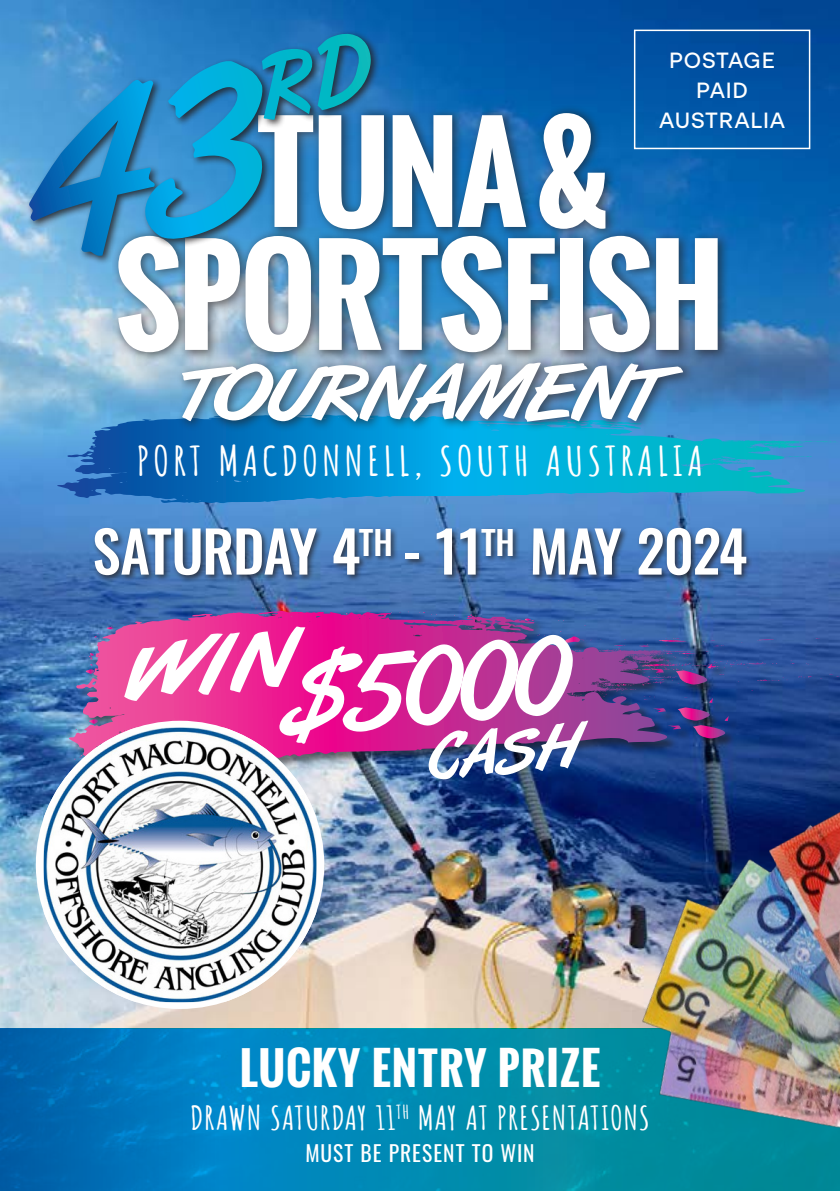
<style>
.page{position:relative;width:840px;height:1191px;background:#fff}
.page>*{position:absolute;margin:0;border:0;box-sizing:border-box;transform-origin:0 0}
.t1{font:700 127px/123px "Oswald";letter-spacing:-.015em;color:#fff;text-align:center}
.t2{font:108.8px "Art Brush";color:#fff;scale:1.04 1}
.t3{font:76.6px "Art Brush";letter-spacing:-.01em;color:#fff;scale:1.2 1}
.t4{font:61.6px "Art Brush";color:#fff;scale:1.16 1}
.t5{font:500 57px "Oswald";letter-spacing:-.02em;color:#fff}
.t6{font:700 44px "Oswald";letter-spacing:.025em;color:#fff}
.t7{font:700 40.2px "Amatic SC";letter-spacing:.08em;color:#fff;scale:1.14 1}
.t8{font:700 32.4px "Amatic SC";letter-spacing:.01em;color:#fff;scale:1.11 1}
.t9{font:500 22px "BR Sonoma";letter-spacing:.03em;color:#fff}
.t10{font:22px "Oswald";letter-spacing:.045em;color:#fff}
</style>
<div class="page">
<img style="left:0;top:0;width:839px;height:1028px">
<svg style="left:0;top:1028px;width:839px;height:163px;background:#0081b5"></svg>
<div style="left:633px;top:30px;width:176px;height:119px;border:2px solid #fff"></div>
<img style="left:594px;top:794px;width:245px;height:387px">
<svg style="left:67px;top:415px;width:253px;height:41px;background:#1873bb"></svg>
<div style="left:92px;top:526px;width:661px;height:56px;background:#231f20;opacity:.75"></div>
<div style="left:112px;top:105px;width:618px;height:258px;background:#231f20;opacity:.6"></div>
<div style="left:69px;top:607px;width:770px;height:187px;background:#231f20;opacity:.6"></div>
<svg style="left:88px;top:719px;width:13px;height:5px"></svg>
<svg style="left:467px;top:614px;width:4px;height:3px"></svg>
<svg style="left:524px;top:618px;width:10px;height:3px"></svg>
<svg style="left:419px;top:612px;width:17px;height:8px"></svg>
<svg style="left:537px;top:634px;width:9px;height:5px"></svg>
<svg style="left:464px;top:627px;width:7px;height:2px"></svg>
<svg style="left:828px;top:674px;width:12px;height:3px"></svg>
<svg style="left:558px;top:620px;width:263px;height:119px;background:#474a93"></svg>
<div style="left:36px;top:720px;width:288px;height:289px;background:#fff;border-radius:50%"></div>
<img style="left:44px;top:727px;width:272px;height:275px">
<div style="left:176px;top:356px;width:518px;height:77px;background:#231f20;opacity:.6"></div>
<div style="left:26px;top:30px;width:354px;height:235px;background:#231f20;opacity:.85"></div>
<svg style="left:76px;top:607px;width:234px;height:95px;background:#ca3d99"></svg>
<svg style="left:7px;top:55px;width:282px;height:213px;background:#41779f"></svg>
<svg style="left:251px;top:29px;width:128px;height:94px;background:#255987"></svg>
<p class="t9" style="left:668px;top:46px;width:107px">POSTAGE</p>
<p class="t9" style="left:695px;top:76px;width:53px">PAID</p>
<p class="t9" style="left:658px;top:106px;width:127px">AUSTRALIA</p>
<p class="t1" style="left:115px;top:112px;width:610px">TUNA&amp;<br>SPORTSFISH</p>
<p class="t3" style="left:181px;top:352px;width:398px">TOURNAMENT</p>
<p class="t7" style="left:136px;top:430px;width:498px">PORT MACDONNELL, SOUTH AUSTRALIA</p>
<p class="t5" style="left:92px;top:511px;width:656px">SATURDAY 4<sup>TH</sup> - 11<sup>TH</sup> MAY 2024</p>
<p class="t2" style="left:276px;top:641px;width:275px;rotate:-5deg">$5000</p>
<p class="t4" style="left:425px;top:725px;width:130px;rotate:-5deg">CASH</p>
<p class="t6" style="left:239px;top:1035px;width:362px">LUCKY ENTRY PRIZE</p>
<p class="t8" style="left:190px;top:1092px;width:415px">DRAWN SATURDAY 11<sup>TH</sup> MAY AT PRESENTATIONS</p>
<p class="t10" style="left:305px;top:1133px;width:230px">MUST BE PRESENT TO WIN</p>
</div>
